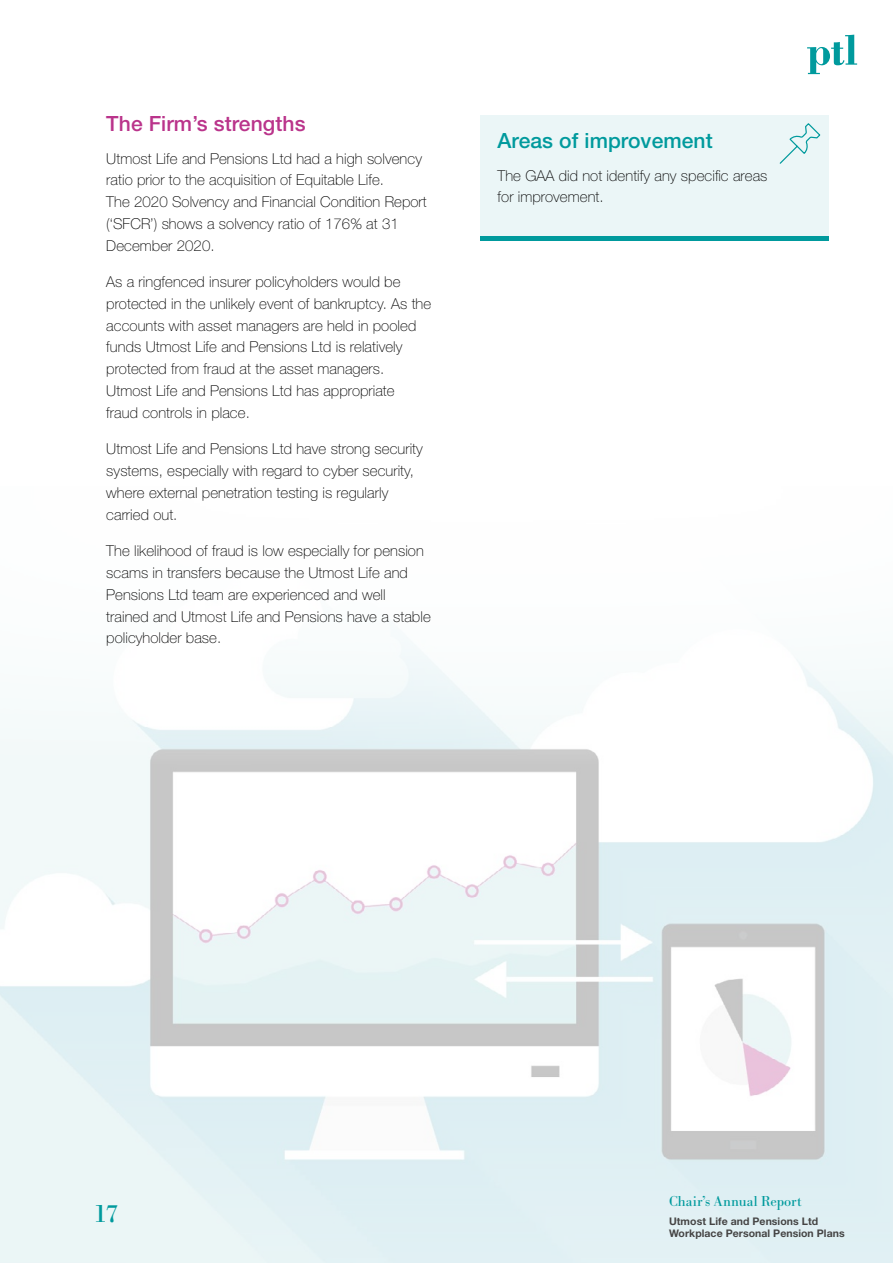
<style>
.page{position:relative;width:893px;height:1263px;background:#fff}
.page>*{position:absolute;margin:0;border:0;box-sizing:border-box;transform-origin:0 0}
.t1{font:26.4px "Bodoni BT";color:#009a9d}
.t2{font:500 21px "Helvetica Neue";letter-spacing:.005em;color:#ba348b}
.t3{font:500 21px "Helvetica Neue";letter-spacing:.005em;color:#009a9d}
.t4{font:100 15px/21.8px "Helvetica Neue";letter-spacing:.005em;color:#000}
.t5{font:15px "Bodoni URW";letter-spacing:.01em;color:#009a9d}
.t6{font:700 10.5px/12.6px "Helvetica Neue";letter-spacing:.005em;color:#454444}
</style>
<div class="page">
<svg style="left:807px;top:35px;width:50px;height:39px"></svg>
<img style="left:0;top:765px;width:893px;height:498px">
<div style="left:480px;top:115px;width:349px;height:121px;background:#ebf6f7"></div>
<div style="left:480px;top:236px;width:349px;height:5px;background:#009a9d"></div>
<svg style="left:779px;top:123px;width:42px;height:41px"></svg>
<h2 class="t2" style="left:106px;top:111px;width:201px">The Firm’s strengths</h2>
<p class="t4" style="left:106px;top:147px;width:322px">Utmost Life and Pensions Ltd had a high solvency ratio prior to the acquisition of Equitable Life.<br>The 2020 Solvency and Financial Condition Report (‘SFCR’) shows a solvency ratio of 176% at 31<br>December 2020.</p>
<p class="t4" style="left:106px;top:271px;width:326px">As a ringfenced insurer policyholders would be protected in the unlikely event of bankruptcy. As the accounts with asset managers are held in pooled funds Utmost Life and Pensions Ltd is relatively protected from fraud at the asset managers.<br>Utmost Life and Pensions Ltd has appropriate<br>fraud controls in place.</p>
<p class="t4" style="left:106px;top:438px;width:318px">Utmost Life and Pensions Ltd have strong security systems, especially with regard to cyber security, where external penetration testing is regularly carried out.</p>
<p class="t4" style="left:106px;top:540px;width:326px">The likelihood of fraud is low especially for pension scams in transfers because the Utmost Life and Pensions Ltd team are experienced and well trained and Utmost Life and Pensions have a stable policyholder base.</p>
<h2 class="t3" style="left:497px;top:128px;width:217px">Areas of improvement</h2>
<p class="t4" style="left:497px;top:164px;width:271px">The GAA did not identify any specific areas for improvement.</p>
<h1 class="t1" style="left:94px;top:1197px;width:26px">17</h1>
<p class="t5" style="left:669px;top:1192px;width:134px">Chair’s Annual Report</p>
<p class="t6" style="left:669px;top:1214px;width:177px">Utmost Life and Pensions Ltd<br>Workplace Personal Pension Plans</p>
</div>
